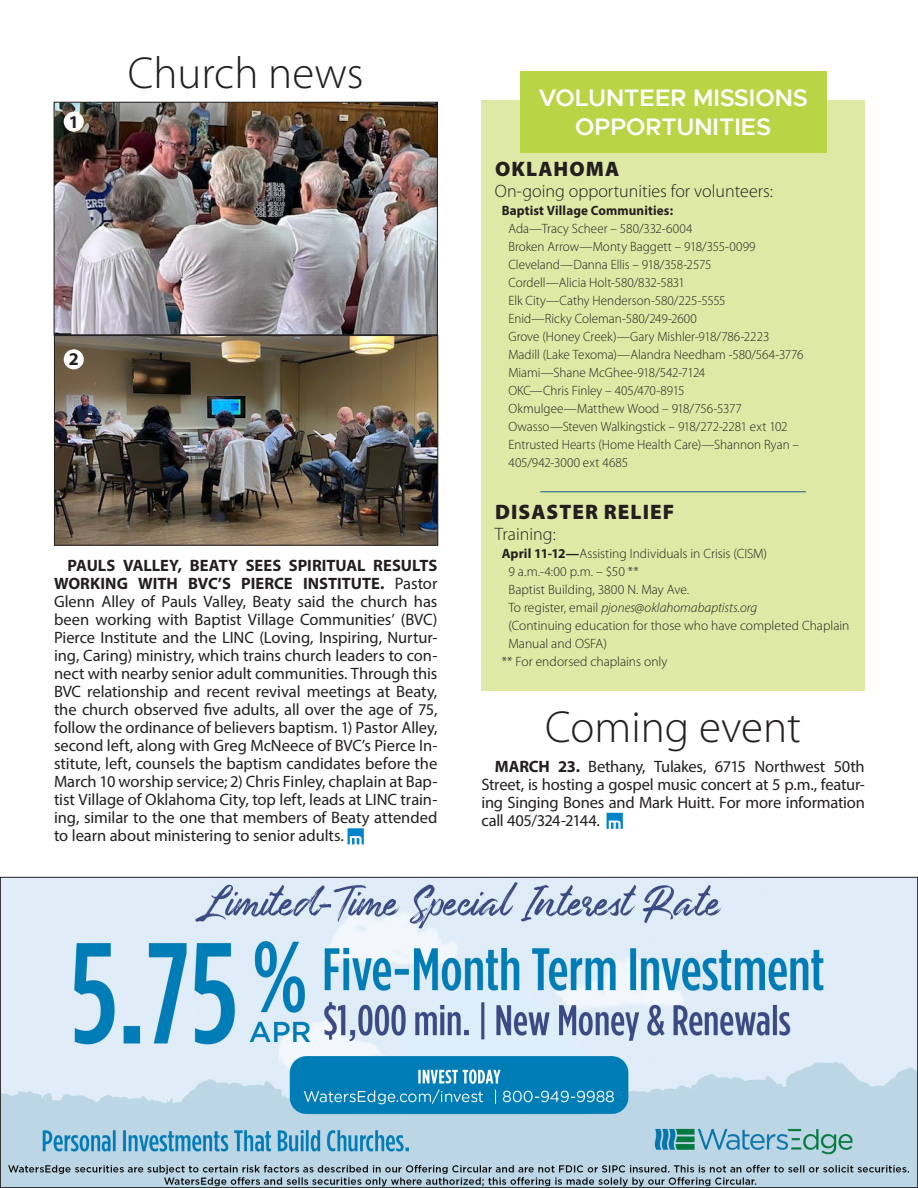
<style>
.page{position:relative;width:918px;height:1188px;background:#fff}
.page>*{position:absolute;margin:0;border:0;box-sizing:border-box;transform-origin:0 0}
.Headline{font:300 45px "Myriad Pro";color:#231f20}
.t1{font:600 24px "Metropolis";color:#fff}
.VMO{font:900 21px "Myriad Pro";letter-spacing:.05em;color:#231f20}
.VMO_Headers{font:300 18px "Myriad Pro";color:#231f20}
.t2{font:700 18px "Myriad Pro";color:#231f20}
.Cutline_Copy{font:16.5px/18px "Myriad Pro";letter-spacing:-.01em;color:#231f20;text-align:justify}
.VMO_Bullets{font:300 13.5px/18px "Myriad Pro";color:#231f20}
.VMO_DR{font:300 13.5px/18px "Myriad Pro";color:#231f20}
.s1{font-weight:700}
.s2{font-style:italic}
</style>
<div class="page">
<svg style="left:607px;top:813px;width:16px;height:16px"></svg>
<div style="left:481px;top:101px;width:383px;height:590px;background:#dde9a4"></div>
<hr style="left:540px;top:491px;width:266px;height:1px;background:#1a5f8a">
<svg style="left:348px;top:828px;width:16px;height:16px"></svg>
<img style="left:56px;top:104px;width:380px;height:440px">
<div style="left:54px;top:102px;width:384px;height:233px;border:1px solid #231f20"></div>
<div style="left:520px;top:71px;width:306px;height:81px;background:#b9d546"></div>
<img style="left:2px;top:879px;width:914px;height:307px">
<div style="left:54px;top:335px;width:384px;height:211px;border:1px solid #231f20"></div>
<div style="left:64px;top:112px;width:20px;height:20px;background:#fff;border-radius:50%"></div>
<div style="left:64px;top:349px;width:20px;height:20px;background:#fff;border-radius:50%"></div>
<p class="t2" style="left:69px;top:110px;width:11px">1</p>
<p class="Headline" style="left:128px;top:46px;width:237px">Church news</p>
<p class="t2" style="left:69px;top:348px;width:11px">2</p>
<p class="Cutline_Copy" style="left:54px;top:557px;width:385px;text-indent:14px"><span class="s1">PAULS VALLEY, BEATY SEES SPIRITUAL RESULTS WORKING WITH BVC’S PIERCE INSTITUTE.</span> Pastor Glenn Alley of Pauls Valley, Beaty said the church has been working with Baptist Village Communities’ (BVC)<br>Pierce Institute and the LINC (Loving, Inspiring, Nurtur&shy;ing, Caring) ministry, which trains church leaders to con&shy;nect with nearby senior adult communities. Through this BVC relationship and recent revival meetings at Beaty, the church observed five adults, all over the age of 75, follow the ordinance of believers baptism. 1) Pastor Alley, second left, along with Greg McNeece of BVC’s Pierce In&shy;stitute, left, counsels the baptism candidates before the March 10 worship service; 2) Chris Finley, chaplain at Bap&shy;tist Village of Oklahoma City, top left, leads at LINC train&shy;ing, similar to the one that members of Beaty attended to learn about ministering to senior adults.</p>
<p class="t1" style="left:538px;top:83px;width:271px">VOLUNTEER MISSIONS</p>
<p class="t1" style="left:575px;top:112px;width:198px">OPPORTUNITIES</p>
<p class="VMO" style="left:495px;top:155px;width:126px">OKLAHOMA</p>
<p class="VMO_Headers" style="left:495px;top:180px;width:279px">On-going opportunities for volunteers:</p>
<p class="VMO_Bullets" style="left:508px;top:202px;width:297px;text-indent:-7px"><span class="s1">Baptist Village Communities:<br></span>Ada—Tracy Scheer – 580/332-6004<br>Broken Arrow—Monty Baggett – 918/355-0099<br>Cleveland—Danna Ellis – 918/358-2575<br>Cordell—Alicia Holt-580/832-5831<br>Elk City—Cathy Henderson-580/225-5555<br>Enid—Ricky Coleman-580/249-2600<br>Grove (Honey Creek)—Gary Mishler-918/786-2223<br>Madill (Lake Texoma)—Alandra Needham -580/564-3776<br>Miami—Shane McGhee-918/542-7124<br>OKC—Chris Finley – 405/470-8915<br>Okmulgee—Matthew Wood – 918/756-5377<br>Owasso—Steven Walkingstick – 918/272-2281 ext 102<br>Entrusted Hearts (Home Health Care)—Shannon Ryan – 405/942-3000 ext 4685</p>
<p class="VMO" style="left:495px;top:497px;width:181px">DISASTER RELIEF</p>
<p class="VMO_Headers" style="left:495px;top:523px;width:62px">Training:</p>
<p class="VMO_DR" style="left:508px;top:545px;width:260px;text-indent:-7px"><span class="s1">April 11-12—</span>Assisting Individuals in Crisis (CISM)<br>9 a.m.-4:00 p.m. – $50 **</p>
<p class="VMO_DR" style="left:508px;top:581px;width:250px">Baptist Building, 3800 N. May Ave.<br>To register, email <span class="s2">pjones@oklahomabaptists.org</span></p>
<p class="VMO_DR" style="left:508px;top:617px;width:343px">(Continuing education for those who have completed Chaplain<br>Manual and OSFA)</p>
<p class="VMO_DR" style="left:502px;top:653px;width:167px">** For endorsed chaplains only</p>
<p class="Headline" style="left:545px;top:700px;width:257px">Coming event</p>
<p class="Cutline_Copy" style="left:481px;top:757px;width:385px;text-indent:14px"><span class="s1">MARCH 23.</span> Bethany, Tulakes, 6715 Northwest 50th Street, is hosting a gospel music concert at 5 p.m., featur&shy;ing Singing Bones and Mark Huitt. For more information call 405/324-2144.</p>
</div>
